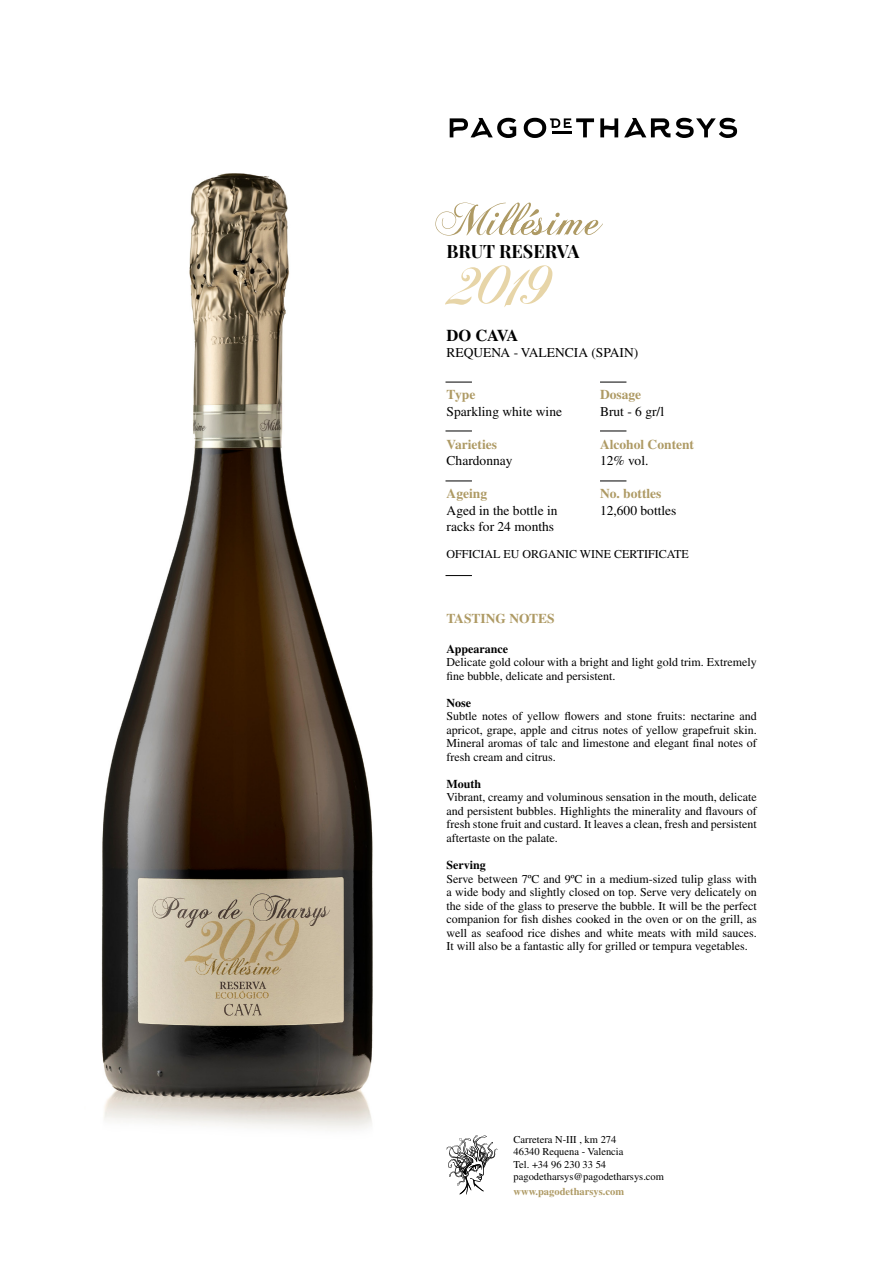
<style>
.page{position:relative;width:893px;height:1263px;background:#fff}
.page>*{position:absolute;margin:0;border:0;box-sizing:border-box;transform-origin:0 0}
.t1{font:62.85px "Chopin Script";color:#e7d5a8}
.t2{font:700 18px "Playfair Display SC";color:#000}
.t3{font:700 16.5px "Times LT Std";letter-spacing:-.065em;color:#000}
.t4{font:13.5px/16.5px "Times LT Std";color:#000}
.t5{font:700 13.5px "Times LT Std";color:#ae9a64}
.t6{font:12px/13.5px "Times LT Std";color:#000;text-align:justify}
.t7{font:700 12px "Times LT Std";color:#000}
.t8{font:10.5px/12.6px "Times LT Std";color:#000}
.t9{font:700 10.5px "Times LT Std";color:#ae9a64}
</style>
<div class="page">
<svg style="left:450px;top:118px;width:66px;height:20px"></svg>
<svg style="left:600px;top:118px;width:18px;height:19px"></svg>
<svg style="left:624px;top:118px;width:113px;height:20px"></svg>
<svg style="left:524px;top:118px;width:70px;height:20px"></svg>
<hr style="left:552px;top:131px;width:19px;height:3px;background:#000">
<svg style="left:445px;top:382px;width:27px;height:1px"></svg>
<svg style="left:600px;top:382px;width:26px;height:1px"></svg>
<svg style="left:445px;top:431px;width:27px;height:1px"></svg>
<svg style="left:445px;top:575px;width:27px;height:1px"></svg>
<svg style="left:600px;top:431px;width:26px;height:1px"></svg>
<svg style="left:445px;top:481px;width:27px;height:1px"></svg>
<svg style="left:600px;top:481px;width:26px;height:1px"></svg>
<svg style="left:446px;top:1135px;width:51px;height:59px"></svg>
<svg style="left:435px;top:202px;width:168px;height:34px"></svg>
<img style="left:101px;top:173px;width:272px;height:957px">
<h2 class="t2" style="left:446px;top:240px;width:135px">BRUT RESERVA</h2>
<h1 class="t1" style="left:455px;top:245px;width:103px">2019</h1>
<h3 class="t3" style="left:446px;top:325px;width:73px">DO CAVA</h3>
<p class="t4" style="left:446px;top:344px;width:193px">REQUENA - VALENCIA (SPAIN)</p>
<p class="t5" style="left:447px;top:387px;width:30px">Type</p>
<p class="t4" style="left:447px;top:403px;width:117px">Sparkling white wine</p>
<p class="t5" style="left:447px;top:436px;width:52px">Varieties</p>
<p class="t4" style="left:447px;top:453px;width:67px">Chardonnay</p>
<p class="t5" style="left:447px;top:486px;width:42px">Ageing</p>
<p class="t4" style="left:447px;top:502px;width:112px">Aged in the bottle in racks for 24 months</p>
<p class="t5" style="left:600px;top:387px;width:43px">Dosage</p>
<p class="t4" style="left:600px;top:403px;width:66px">Brut - 6 gr/l</p>
<p class="t5" style="left:600px;top:436px;width:96px">Alcohol Content</p>
<p class="t4" style="left:600px;top:453px;width:50px">12% vol.</p>
<p class="t5" style="left:600px;top:486px;width:63px">No. bottles</p>
<p class="t4" style="left:600px;top:502px;width:78px">12,600 bottles</p>
<p class="t6" style="left:446px;top:548px;width:244px">OFFICIAL EU ORGANIC WINE CERTIFICATE</p>
<p class="t5" style="left:446px;top:611px;width:110px">TASTING NOTES</p>
<p class="t7" style="left:446px;top:642px;width:63px">Appearance</p>
<p class="t6" style="left:446px;top:656px;width:312px">Delicate gold colour with a bright and light gold trim. Extremely fine bubble, delicate and persistent.</p>
<p class="t7" style="left:446px;top:696px;width:26px">Nose</p>
<p class="t6" style="left:446px;top:710px;width:312px">Subtle notes of yellow flowers and stone fruits: nectarine and apricot, grape, apple and citrus notes of yellow grapefruit skin.<br>Mineral aromas of talc and limestone and elegant final notes of fresh cream and citrus.</p>
<p class="t7" style="left:446px;top:777px;width:36px">Mouth</p>
<p class="t6" style="left:446px;top:791px;width:312px">Vibrant, creamy and voluminous sensation in the mouth, delicate and persistent bubbles. Highlights the minerality and flavours of fresh stone fruit and custard. It leaves a clean, fresh and persistent aftertaste on the palate.</p>
<p class="t7" style="left:446px;top:858px;width:41px">Serving</p>
<p class="t6" style="left:446px;top:872px;width:312px">Serve between 7ºC and 9ºC in a medium-sized tulip glass with a wide body and slightly closed on top. Serve very delicately on the side of the glass to preserve the bubble. It will be the perfect companion for fish dishes cooked in the oven or on the grill, as well as seafood rice dishes and white meats with mild sauces.<br>It will also be a fantastic ally for grilled or tempura vegetables.</p>
<p class="t8" style="left:513px;top:1133px;width:152px">Carretera N-III , km 274<br>46340 Requena - Valencia<br>Tel. +34 96 230 33 54 pagodetharsys@pagodetharsys.com</p>
<p class="t9" style="left:513px;top:1185px;width:112px">www.pagodetharsys.com</p>
</div>
